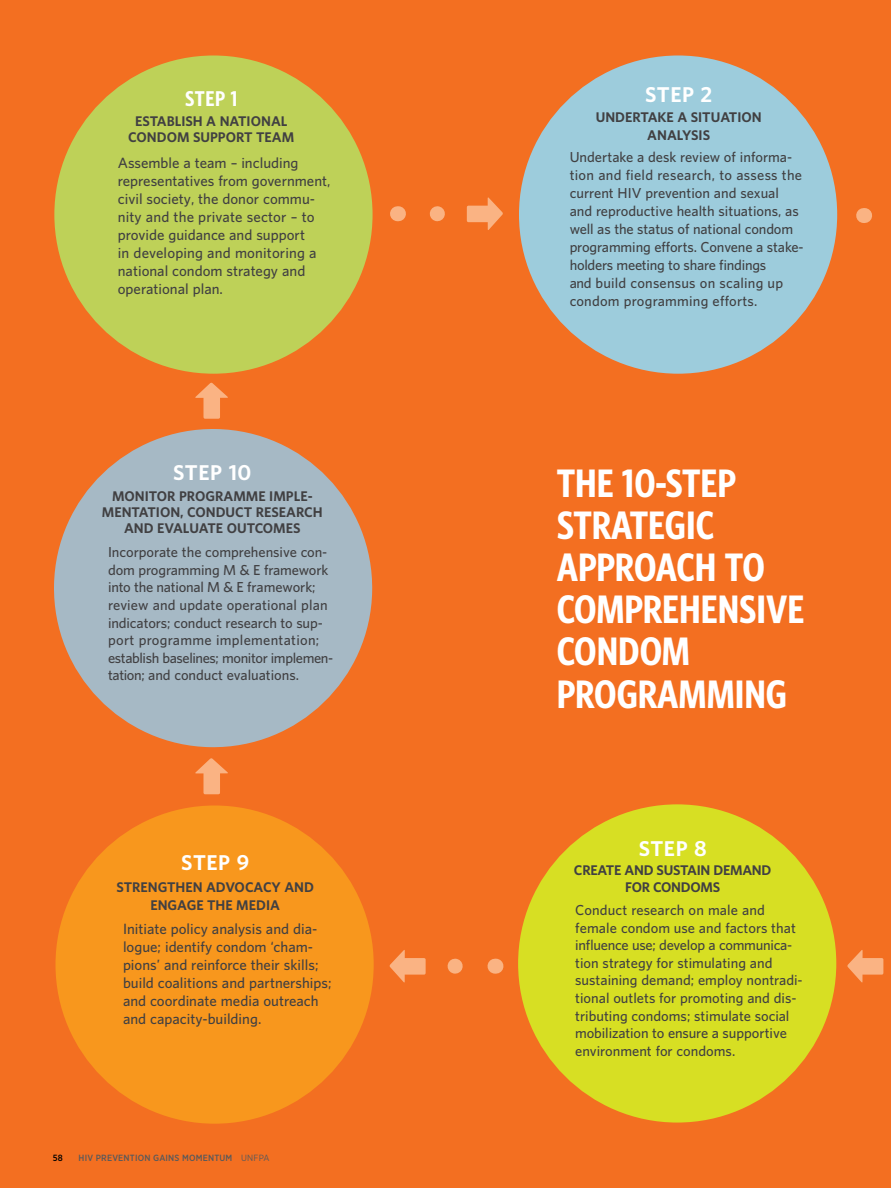
<style>
.page{position:relative;width:891px;height:1188px;background:#f36f21}
.page>*{position:absolute;margin:0;border:0;box-sizing:border-box;transform-origin:0 0}
.t1{font:700 condensed 36.15px/42.2px "UNFPA";color:#fff}
.t2{font:700 19.5px "UNFPA";letter-spacing:.015em;color:#fff}
.t3{font:700 condensed 19.5px "UNFPA";color:#fff}
.t4{font:600 13.5px/18px "UNFPA";color:#414042}
.t5{font:600 13.2px/17.7px "UNFPA";color:#414042}
.t6{font:700 12.75px "UNFPA";color:#414042}
.t7{font:500 9px "Gotham Narrow";letter-spacing:.02em;color:#58595b}
.t8{font:500 9px "Gotham Narrow";color:#000}
.s1{font-weight:400}
</style>
<div class="page">
<div style="left:519px;top:55px;width:318px;height:319px;background:#9dccdc;border-radius:50%"></div>
<div style="left:55px;top:806px;width:319px;height:318px;background:#f8971d;border-radius:50%"></div>
<div style="left:54px;top:55px;width:319px;height:319px;background:#bed158;border-radius:50%"></div>
<svg style="left:54px;top:429px;width:319px;height:319px;fill:#a6b9c5"></svg>
<div style="left:518px;top:804px;width:318px;height:319px;background:#d7df23;border-radius:50%"></div>
<div style="left:203px;top:392px;width:17px;height:27px;background:#fab383;border-radius:2px"></div>
<svg style="left:195px;top:382px;width:33px;height:16px"></svg>
<div style="left:203px;top:767px;width:17px;height:27px;background:#fab383;border-radius:2px"></div>
<svg style="left:195px;top:758px;width:33px;height:15px"></svg>
<svg style="left:437px;top:206px;width:8px;height:15px"></svg>
<svg style="left:397px;top:206px;width:1px;height:15px"></svg>
<div style="left:467px;top:206px;width:27px;height:16px;background:#fab383;border-radius:2px"></div>
<svg style="left:488px;top:197px;width:15px;height:33px"></svg>
<svg style="left:447px;top:959px;width:8px;height:15px"></svg>
<svg style="left:495px;top:959px;width:1px;height:15px"></svg>
<div style="left:399px;top:958px;width:27px;height:17px;background:#fab383;border-radius:2px"></div>
<svg style="left:389px;top:950px;width:16px;height:33px"></svg>
<svg style="left:864px;top:208px;width:1px;height:15px"></svg>
<svg style="left:847px;top:950px;width:37px;height:33px"></svg>
<h2 class="t3" style="left:185px;top:86px;width:54px">STEP 1</h2>
<p class="t6" style="left:135px;top:112px;width:16px">ESTABLISH</p>
<p class="t6" style="left:206px;top:112px;width:23px">A NATIONAL</p>
<p class="t6" style="left:128px;top:128px;width:11px">CONDOM</p>
<p class="t6" style="left:193px;top:128px;width:43px">SU PPORT</p>
<p class="t6" style="left:256px;top:128px;width:11px">TEAM</p>
<p class="t4" style="left:118px;top:153px;width:214px">Assemble a team – including representatives from government, civil society, the donor commu&shy;nity and the private sector – to provide guidance and support<br>in developing and monitoring a national condom strategy and operational plan.</p>
<h2 class="t2" style="left:173px;top:460px;width:80px">STEP 10</h2>
<p class="t6" style="left:112px;top:488px;width:22px">MONITOR</p>
<p class="t6" style="left:179px;top:488px;width:19px">PROGRAMME</p>
<p class="t6" style="left:269px;top:488px;width:45px">IMPLE-</p>
<p class="t6" style="left:102px;top:503px;width:10px">MENTATION</p>
<p class="t6" style="left:180px;top:503px;width:18px">, CONDUCT</p>
<p class="t6" style="left:256px;top:503px;width:10px">RESEARCH</p>
<p class="t6" style="left:124px;top:519px;width:11px">AND</p>
<p class="t6" style="left:157px;top:519px;width:10px">EVALUATE</p>
<p class="t6" style="left:227px;top:519px;width:11px">OUTCOMES</p>
<p class="t5" style="left:108px;top:543px;width:227px">Incorporate the comprehensive con&shy;dom programming M &amp; E framework into the national M &amp; E framework; review and update operational plan indicators; conduct research to sup&shy;port programme implementation; establish baselines; monitor implemen&shy;tation; and conduct evaluations.</p>
<h2 class="t2" style="left:181px;top:849px;width:69px">STEP9</h2>
<p class="t6" style="left:116px;top:879px;width:17px">STRENGTHEN</p>
<p class="t6" style="left:206px;top:879px;width:11px">ADVOCACY</p>
<p class="t6" style="left:284px;top:879px;width:11px">AND</p>
<p class="t6" style="left:150px;top:897px;width:10px">ENGAGE</p>
<p class="t6" style="left:207px;top:897px;width:10px">THE</p>
<p class="t6" style="left:236px;top:897px;width:10px">MEDIA</p>
<p class="t4" style="left:123px;top:919px;width:210px">Initiate policy analysis and dia&shy;logue; identify condom ‘cham&shy;pions’ and reinforce their skills; build coalitions and partnerships; and coordinate media outreach and capacity-building.</p>
<p class="t8" style="left:53px;top:1152px;width:11px">58</p>
<p class="t7" style="left:79px;top:1152px;width:192px">HIV PREVENTION GAI NS MOMENTUM <span class="s1">UNFPA</span></p>
<p class="t7" style="left:53px;top:1152px;width:192px">HIV PREVENTION GAI NS MOMENTUM <span class="s1">UNFPA</span></p>
<h2 class="t2" style="left:645px;top:82px;width:69px">STEP2</h2>
<p class="t6" style="left:596px;top:108px;width:20px">UNDERTA</p>
<p class="t6" style="left:658px;top:108px;width:42px">KEASITUATION</p>
<p class="t6" style="left:647px;top:126px;width:9px">ANALYSIS</p>
<p class="t5" style="left:570px;top:148px;width:235px">Undertake a desk review of informa&shy;tion and field research, to assess the current HIV prevention and sexual and reproductive health situations, as well as the status of national condom programming efforts. Convene a stake&shy;holders meeting to share findings<br>and build consensus on scaling up condom programming efforts.</p>
<h1 class="t1" style="left:557px;top:461px;width:189px">TH E 10-STEP<br>STRATEGIC<br>APPROACH TO<br>COMPRE</h1>
<h1 class="t1" style="left:679px;top:587px;width:94px">HENSIVE</h1>
<h1 class="t1" style="left:557px;top:630px;width:23px">CONDOM<br>PROGRAMMING</h1>
<h2 class="t2" style="left:639px;top:836px;width:70px">STEP8</h2>
<p class="t6" style="left:574px;top:862px;width:17px">CREATE</p>
<p class="t6" style="left:624px;top:862px;width:11px">AND</p>
<p class="t6" style="left:657px;top:862px;width:9px">SUSTAIN</p>
<p class="t6" style="left:713px;top:862px;width:11px">DEMAND</p>
<p class="t6" style="left:625px;top:879px;width:9px">FOR</p>
<p class="t6" style="left:653px;top:879px;width:11px">CONDOMS</p>
<p class="t5" style="left:575px;top:901px;width:229px">Conduct research on male and female condom use and factors that influence use; develop a communica&shy;tion strategy for stimulating and sustaining demand; employ nontradi&shy;tional outlets for promoting and dis&shy;tributing condoms; stimulate social mobilization to ensure a supportive environment for condoms.</p>
</div>
